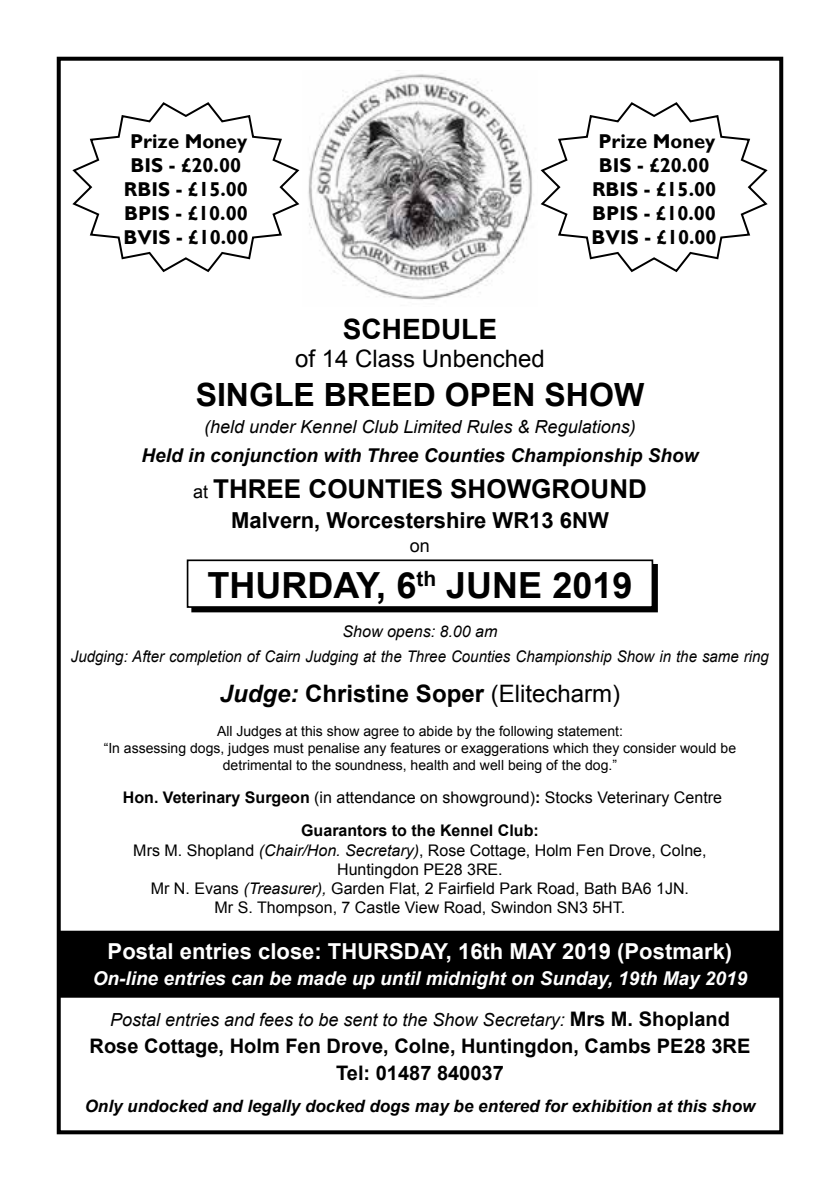
<style>
.page{position:relative;width:840px;height:1191px;background:#fff}
.page>*{position:absolute;margin:0;border:0;box-sizing:border-box;transform-origin:0 0}
.t1{font:700 36px "Arial";color:#000}
.t2{font:700 32px "Arial";color:#000}
.t3{font:700 28px "Arial";color:#000}
.t4{font:700 26px "Arial";color:#000}
.t5{font:700 24px "Arial";color:#000}
.t6{font:24px "Arial";color:#000}
.t7{font:700 22px "Arial";color:#fff}
.t8{font:700 22px "Arial";color:#000}
.t9{font:700 20px/24px "Gill Sans";color:#000;text-align:center}
.t10{font:700 20px/27px "Arial";color:#000;text-align:center}
.t11{font:italic 700 19px "Arial";color:#fff}
.t12{font:italic 700 19px "Arial";color:#000}
.t13{font:italic 18px "Arial";color:#000}
.t14{font:18px "Arial";color:#000}
.t15{font:italic 700 17px "Arial";color:#000}
.t16{font:16px/19.2px "Arial";color:#000;text-align:center}
.t17{font:italic 16px/24.8px "Arial";color:#000;text-align:center}
.t18{font:700 16px/33.4px "Arial";color:#000;text-align:center}
.t19{font:14px/16.8px "Arial";color:#000;text-align:center}
.s1{font-weight:400;font-size:18px}
.s2{font-style:italic}
.s3{font-weight:400}
.s4{font-weight:700;font-style:normal;font-size:20px}
</style>
<div class="page">
<div style="left:60px;top:931px;width:721px;height:66px;background:#000"></div>
<div style="left:57px;top:57px;width:725px;height:1077px;border:4px solid #000"></div>
<div style="left:192px;top:565px;width:464px;height:46px;background:#000"></div>
<div style="left:191px;top:564px;width:466px;height:48px;border:2px solid #000"></div>
<div style="left:187px;top:560px;width:465px;height:47px;background:#fff"></div>
<div style="left:187px;top:559px;width:466px;height:49px;border:2px solid #000"></div>
<img style="left:308px;top:74px;width:224px;height:226px">
<svg style="left:540px;top:102px;width:228px;height:171px"></svg>
<svg style="left:72px;top:102px;width:228px;height:171px"></svg>
<h3 class="t9" style="left:123px;top:129px;width:126px">Prize Money<br>BIS - £20.00<br>RBIS - £15.00<br>BPIS - £10.00<br>BVIS - £10.00</h3>
<h3 class="t9" style="left:591px;top:129px;width:126px">Prize Money<br>BIS - £20.00<br>RBIS - £15.00<br>BPIS - £10.00<br>BVIS - £10.00</h3>
<h3 class="t3" style="left:343px;top:310px;width:155px">SCHEDULE</h3>
<h3 class="t6" style="left:295px;top:343px;width:251px">of 14 Class Unbenched</h3>
<h2 class="t2" style="left:196px;top:373px;width:450px">SINGLE BREED OPEN SHOW</h2>
<p class="t13" style="left:204px;top:415px;width:433px">(held under Kennel Club Limited Rules &amp; Regulations)</p>
<h3 class="t12" style="left:141px;top:442px;width:558px">Held in conjunction with Three Counties Championship Show</h3>
<h3 class="t4" style="left:193px;top:472px;width:455px"><span class="s1">at</span> THREE COUNTIES SHOWGROUND</h3>
<h3 class="t8" style="left:231px;top:505px;width:379px">Malvern, Worcestershire WR13 6NW</h3>
<p class="t14" style="left:410px;top:534px;width:22px">on</p>
<h1 class="t1" style="left:207px;top:562px;width:426px">THURDAY, 6<sup>th</sup> JUNE 2019</h1>
<p class="t17" style="left:71px;top:619px;width:699px">Show opens: 8.00 am<br>Judging: After completion of Cairn Judging at the Three Counties Championship Show in the same ring</p>
<h3 class="t5" style="left:220px;top:678px;width:402px"><span class="s2">Judge:</span> Christine Soper <span class="s3">(Elitecharm)</span></h3>
<p class="t19" style="left:104px;top:723px;width:633px">All Judges at this show agree to abide by the following statement:<br>“In assessing dogs, judges must penalise any features or exaggerations which they consider would be detrimental to the soundness, health and well being of the dog.”</p>
<p class="t18" style="left:123px;top:781px;width:600px">Hon. Veterinary Surgeon <span class="s3">(in attendance on showground)</span>: <span class="s3">Stocks Veterinary Centre<br></span>Guarantors to the Kennel Club:</p>
<p class="t16" style="left:133px;top:840px;width:574px">Mrs M. Shopland <span class="s2">(Chair/Hon. Secretary)</span>, Rose Cottage, Holm Fen Drove, Colne, Huntingdon PE28 3RE.<br>Mr N. Evans <span class="s2">(Treasurer),</span> Garden Flat, 2 Fairfield Park Road, Bath BA6 1JN.<br>Mr S. Thompson, 7 Castle View Road, Swindon SN3 5HT.</p>
<h3 class="t7" style="left:108px;top:936px;width:625px">Postal entries close: THURSDAY, 16th MAY 2019 (Postmark)</h3>
<h3 class="t11" style="left:93px;top:965px;width:655px">On-line entries can be made up until midnight on Sunday, 19th May 2019</h3>
<p class="t13" style="left:110px;top:1007px;width:621px">Postal entries and fees to be sent to the Show Secretary: <span class="s4">Mrs M. Shopland</span></p>
<h3 class="t10" style="left:89px;top:1033px;width:662px">Rose Cottage, Holm Fen Drove, Colne, Huntingdon, Cambs PE28 3RE<br>Tel: 01487 840037</h3>
<p class="t15" style="left:85px;top:1094px;width:671px">Only undocked and legally docked dogs may be entered for exhibition at this show</p>
</div>
